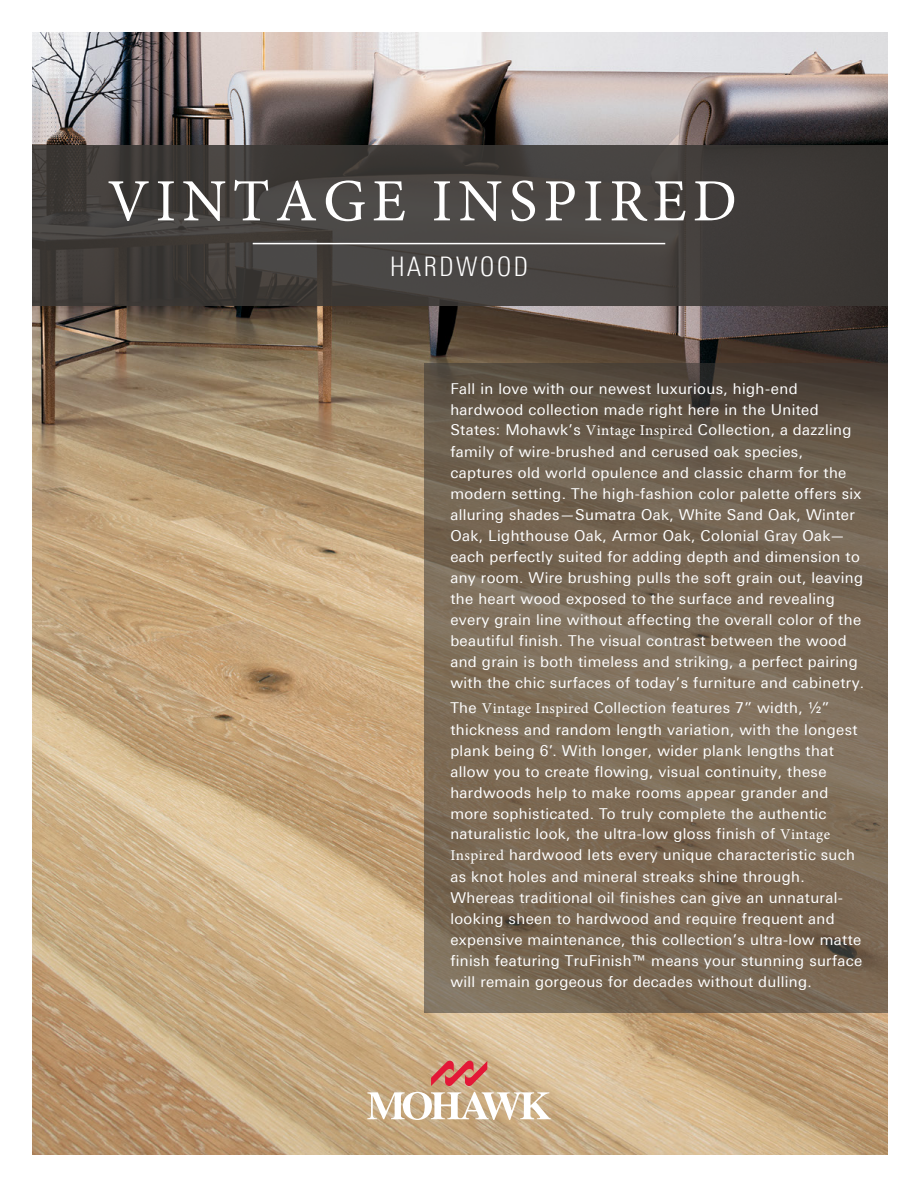
<style>
.page{position:relative;width:918px;height:1188px;background:#fff}
.page>*{position:absolute;margin:0;border:0;box-sizing:border-box;transform-origin:0 0}
.t1{font:60px "Minion Pro";letter-spacing:.1em;color:#fff}
.t2{font:300 condensed 27px "Linotype Univers";letter-spacing:.075em;color:#fff}
.t3{font:15px/21.1px "Linotype Univers Basic";letter-spacing:.025em;color:#fff}
.s1{font-family:"Minion Pro"}
</style>
<div class="page">
<img style="left:32px;top:32px;width:856px;height:1122px">
<svg style="left:431px;top:1061px;width:56px;height:25px"></svg>
<svg style="left:367px;top:1092px;width:184px;height:28px"></svg>
<svg style="left:32px;top:145px;width:856px;height:161px;background:#433f3c"></svg>
<hr style="left:253px;top:243px;width:412px;height:1px;background:#fff">
<svg style="left:424px;top:363px;width:464px;height:649px;background:#756653"></svg>
<p class="t1" style="left:107px;top:161px;width:631px">VINTAGE INSPIRED</p>
<p class="t2" style="left:390px;top:251px;width:140px">HARDWOOD</p>
<p class="t3" style="left:450px;top:378px;width:403px;line-height:20.4px">Fall in love with our newest luxurious, high-end hardwood collection made right here in the United<br>States: Mohawk’s <span class="s1">Vintage Inspired</span> Collection, a dazzling</p>
<p class="t3" style="left:450px;top:441px;width:415px">family of wire-brushed and cerused oak species, captures old world opulence and classic charm for the modern setting. The high-fashion color palette offers six alluring shades—Sumatra Oak, White Sand Oak, Winter Oak, Lighthouse Oak, Armor Oak, Colonial Gray Oak— each perfectly suited for adding depth and dimension to any room. Wire brushing pulls the soft grain out, leaving the heart wood exposed to the surface and revealing every grain line without affecting the overall color of the beautiful finish. The visual contrast between the wood and grain is both timeless and striking, a perfect pairing with the chic surfaces of today’s furniture and cabinetry.</p>
<p class="t3" style="left:450px;top:697px;width:413px">The <span class="s1">Vintage Inspired</span> Collection features 7” width, ½” thickness and random length variation, with the longest plank being 6’. With longer, wider plank lengths that allow you to create flowing, visual continuity, these hardwoods help to make rooms appear grander and more sophisticated. To truly complete the authentic naturalistic look, the ultra-low gloss finish of <span class="s1">Vintage Inspired</span> hardwood lets every unique characteristic such as knot holes and mineral streaks shine through.<br>Whereas traditional oil finishes can give an unnatural&shy;looking sheen to hardwood and require frequent and expensive maintenance, this collection’s ultra-low matte finish featuring TruFinish™ means your stunning surface will remain gorgeous for decades without dulling.</p>
</div>
